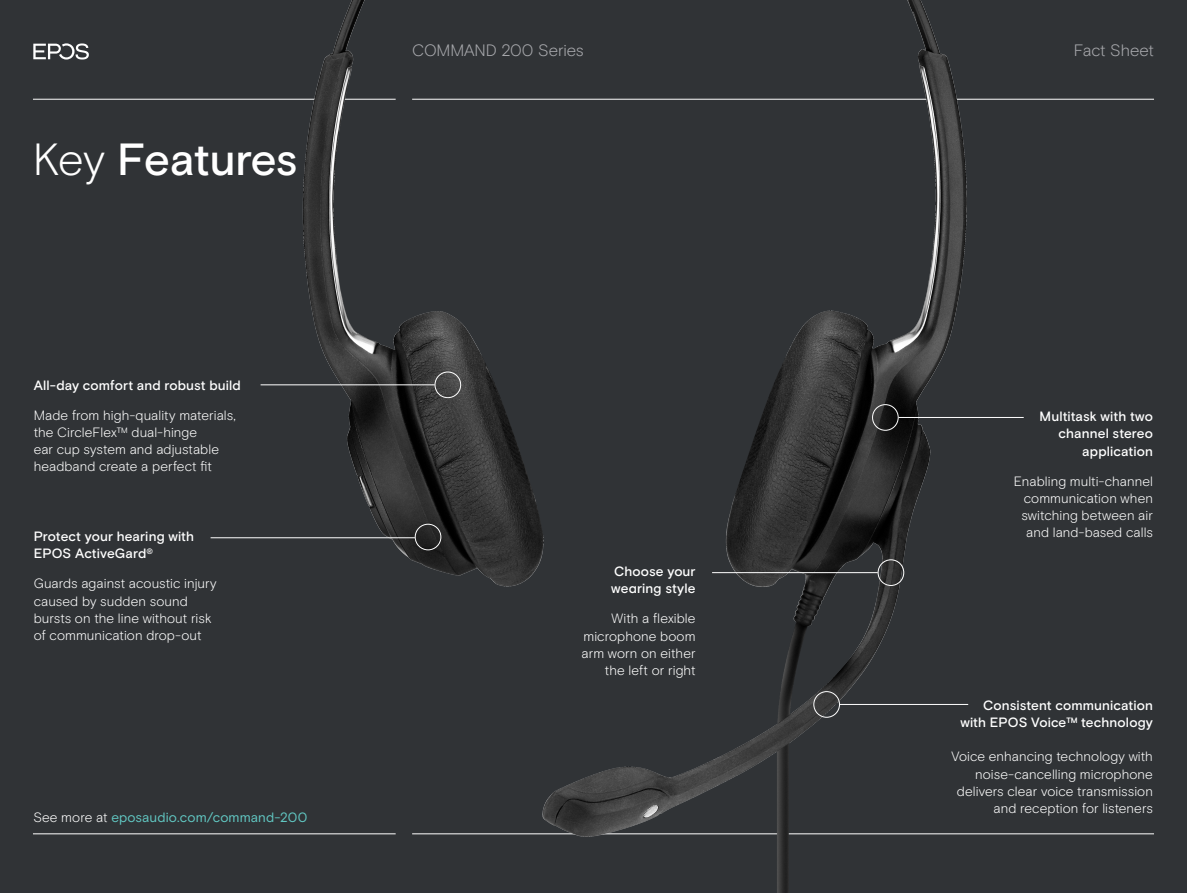
<style>
.page{position:relative;width:1187px;height:893px;background:#fff}
.page>*{position:absolute;margin:0;border:0;box-sizing:border-box;transform-origin:0 0}
.t1{font:500 45px "EPOS Basis";letter-spacing:-.015em;color:#fff}
.t2{font:300 16.5px "EPOS Basis";letter-spacing:-.005em;color:#a8a9ad}
.EPOS_bodytext{font:300 13.5px/17.2px "EPOS Basis";letter-spacing:.005em;color:#fff;text-align:right}
.EPOS_bodytext-2{font:500 13.5px/17.2px "EPOS Basis";letter-spacing:.01em;color:#fff;text-align:right}
.EPOS_bodytext-3{font:13.5px "EPOS Basis";letter-spacing:.01em;color:#61c7c2}
.s1{font-weight:300}
.s2{font-weight:300;color:#fff}
</style>
<div class="page">
<div style="left:0;top:0;width:1186px;height:893px;background:#303336"></div>
<hr style="left:33px;top:99px;width:362px;height:1px;background:#fff">
<hr style="left:33px;top:834px;width:362px;height:1px;background:#fff">
<hr style="left:412px;top:99px;width:741px;height:1px;background:#fff">
<hr style="left:412px;top:834px;width:741px;height:1px;background:#fff">
<img style="left:227px;top:0;width:889px;height:893px">
<div style="left:434px;top:372px;width:27px;height:26px;border:1px solid #fff;border-radius:50%"></div>
<hr style="left:260px;top:384px;width:174px;height:1px;background:#fff">
<div style="left:415px;top:524px;width:26px;height:26px;border:1px solid #fff;border-radius:50%"></div>
<hr style="left:210px;top:537px;width:205px;height:1px;background:#fff">
<div style="left:872px;top:404px;width:26px;height:27px;border:1px solid #fff;border-radius:50%"></div>
<hr style="left:898px;top:417px;width:125px;height:1px;background:#fff">
<div style="left:813px;top:691px;width:26px;height:27px;border:1px solid #fff;border-radius:50%"></div>
<hr style="left:839px;top:704px;width:129px;height:1px;background:#fff">
<div style="left:877px;top:559px;width:27px;height:27px;border:1px solid #fff;border-radius:50%"></div>
<hr style="left:712px;top:572px;width:165px;height:1px;background:#fff">
<svg style="left:33px;top:43px;width:56px;height:17px"></svg>
<p class="t1" style="left:33px;top:133px;width:266px"><span class="s1">Key</span> Features</p>
<p class="EPOS_bodytext-2" style="left:34px;top:377px;width:209px">All-day comfort and robust build</p>
<p class="EPOS_bodytext" style="left:34px;top:406px;width:204px;text-align:left">Made from high-quality materials, the CircleFlex™ dual-hinge<br>ear cup system and adjustable headband create a perfect fit</p>
<p class="EPOS_bodytext-2" style="left:34px;top:528px;width:162px;text-align:left">Protect your hearing with<br>EPOS ActiveGard<sup>®</sup></p>
<p class="EPOS_bodytext" style="left:34px;top:575px;width:184px;text-align:left">Guards against acoustic injury caused by sudden sound bursts on the line without risk of communication drop-out</p>
<p class="EPOS_bodytext-3" style="left:33px;top:809px;width:275px"><span class="s2">See more at</span> eposaudio.com/command-200</p>
<p class="t2" style="left:412px;top:41px;width:173px">COMMAND 200 Series</p>
<p class="t2" style="left:1073px;top:41px;width:82px">Fact Sheet</p>
<p class="EPOS_bodytext-2" style="left:611px;top:563px;width:86px;text-align:left">Choose your wearing style</p>
<p class="EPOS_bodytext" style="left:581px;top:610px;width:116px">With a flexible microphone boom arm worn on either the left or right</p>
<p class="EPOS_bodytext-2" style="left:1039px;top:408px;width:115px">Multitask with two channel stereo application</p>
<p class="EPOS_bodytext" style="left:1013px;top:472px;width:141px">Enabling multi-channel communication when switching between air and land-based calls</p>
<p class="EPOS_bodytext-2" style="left:960px;top:697px;width:194px">Consistent communication with EPOS Voice™ technology</p>
<p class="EPOS_bodytext" style="left:951px;top:748px;width:203px">Voice enhancing technology with noise-cancelling microphone delivers clear voice transmission and reception for listeners</p>
</div>
